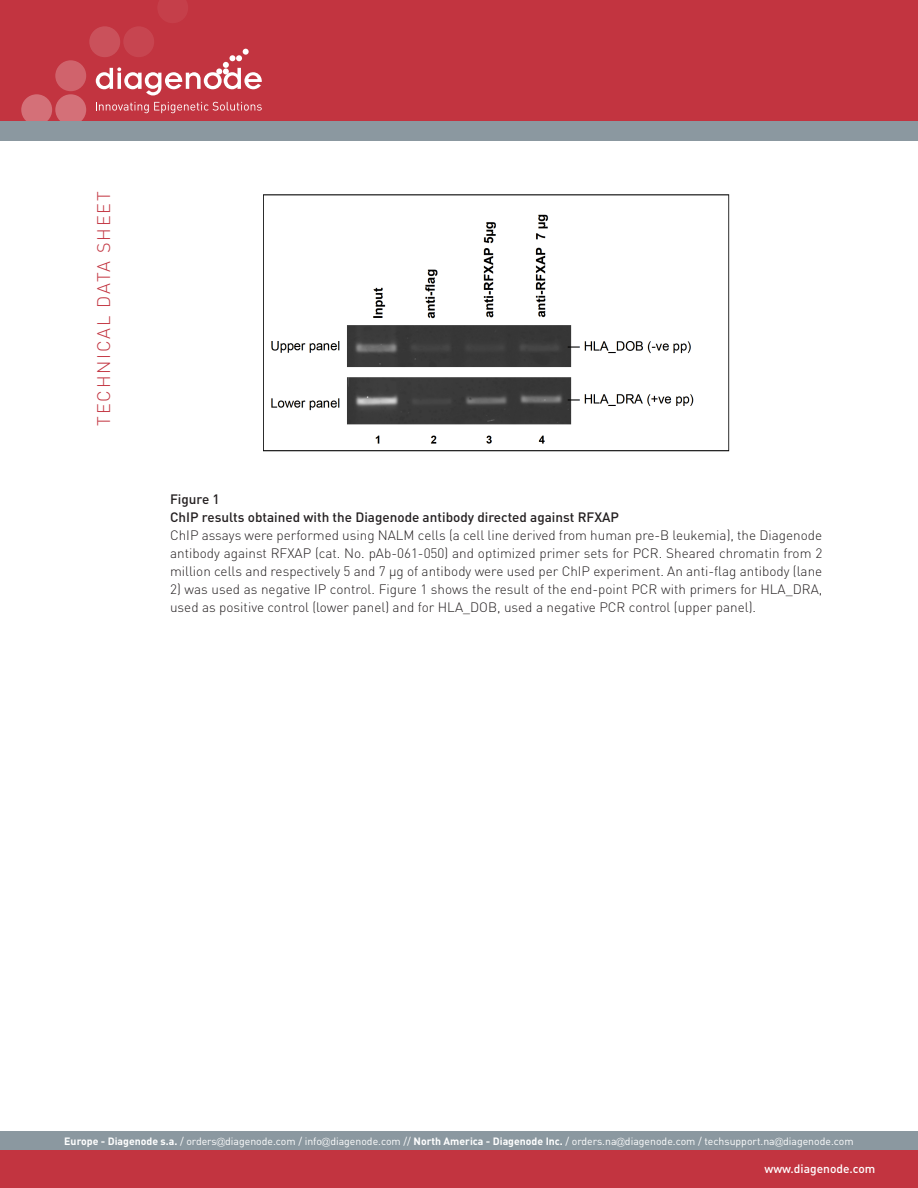
<style>
.page{position:relative;width:918px;height:1188px;background:#fff}
.page>*{position:absolute;margin:0;border:0;box-sizing:border-box;transform-origin:0 0}
.t1{font:300 18px "DIN";letter-spacing:.1em;color:#c23440}
.BODY{font:300 13.5px/18px "DIN";color:#231f20;text-align:justify}
.BODY-2{font:500 13.5px "DIN";color:#231f20}
.t2{font:500 12px "DIN";color:#fff}
.t3{font:10.5px "DIN";color:#fff}
.s1{font-weight:700}
.s2{font-family:"Gill Sans";font-weight:300}
</style>
<div class="page">
<div style="left:0;top:1131px;width:918px;height:20px;background:#8b98a0"></div>
<div style="left:0;top:0;width:918px;height:121px;background:#c23440"></div>
<div style="left:55px;top:94px;width:31px;height:31px;background:#d47078;border-radius:50%"></div>
<div style="left:21px;top:94px;width:31px;height:31px;background:#d47078;border-radius:50%"></div>
<div style="left:55px;top:60px;width:31px;height:31px;background:#d0636c;border-radius:50%"></div>
<div style="left:89px;top:26px;width:31px;height:31px;background:#ca515b;border-radius:50%"></div>
<div style="left:123px;top:26px;width:31px;height:31px;background:#c74550;border-radius:50%"></div>
<svg style="left:158px;top:0;width:30px;height:23px"></svg>
<div style="left:0;top:121px;width:918px;height:20px;background:#8b98a0"></div>
<div style="left:0;top:1151px;width:918px;height:37px;background:#c23440"></div>
<svg style="left:96px;top:49px;width:166px;height:46px"></svg>
<svg style="left:96px;top:102px;width:166px;height:11px"></svg>
<img style="left:263px;top:194px;width:467px;height:258px">
<h1 class="t1" style="left:93px;top:426px;width:236px;rotate:-90deg">TECHNICAL DATA SHEET</h1>
<p class="BODY-2" style="left:170px;top:490px;width:51px">Figure 1</p>
<p class="BODY-2" style="left:170px;top:508px;width:451px">ChIP results obtained with the Diagenode antibody directed against RFXAP</p>
<p class="BODY" style="left:170px;top:526px;width:654px">ChIP assays were performed using NALM cells (a cell line derived from human pre-B leukemia), the Diagenode antibody against RFXAP (cat. No. pAb-061-050) and optimized primer sets for PCR. Sheared chromatin from 2 million cells and respectively 5 and 7 µg of antibody were used per ChIP experiment. An anti-flag antibody (lane</p>
<p class="BODY" style="left:170px;top:580px;width:654px">2) was used as negative IP control. Figure 1 shows the result of the end-point PCR with primers for HLA_DRA, used as positive control (lower panel) and for HLA_DOB, used a negative PCR control (upper panel).</p>
<p class="t3" style="left:64px;top:1134px;width:791px"><span class="s1">Europe - Diagenode s.a.</span> / orders<span class="s2">@</span>diagenode.com / info<span class="s2">@</span>diagenode.com // <span class="s1">North America - Diagenode Inc.</span> / orders.na<span class="s2">@</span>diagenode.com / techsupport.na<span class="s2">@</span>diagenode.com</p>
<p class="t2" style="left:764px;top:1161px;width:113px">www.diagenode.com</p>
</div>
